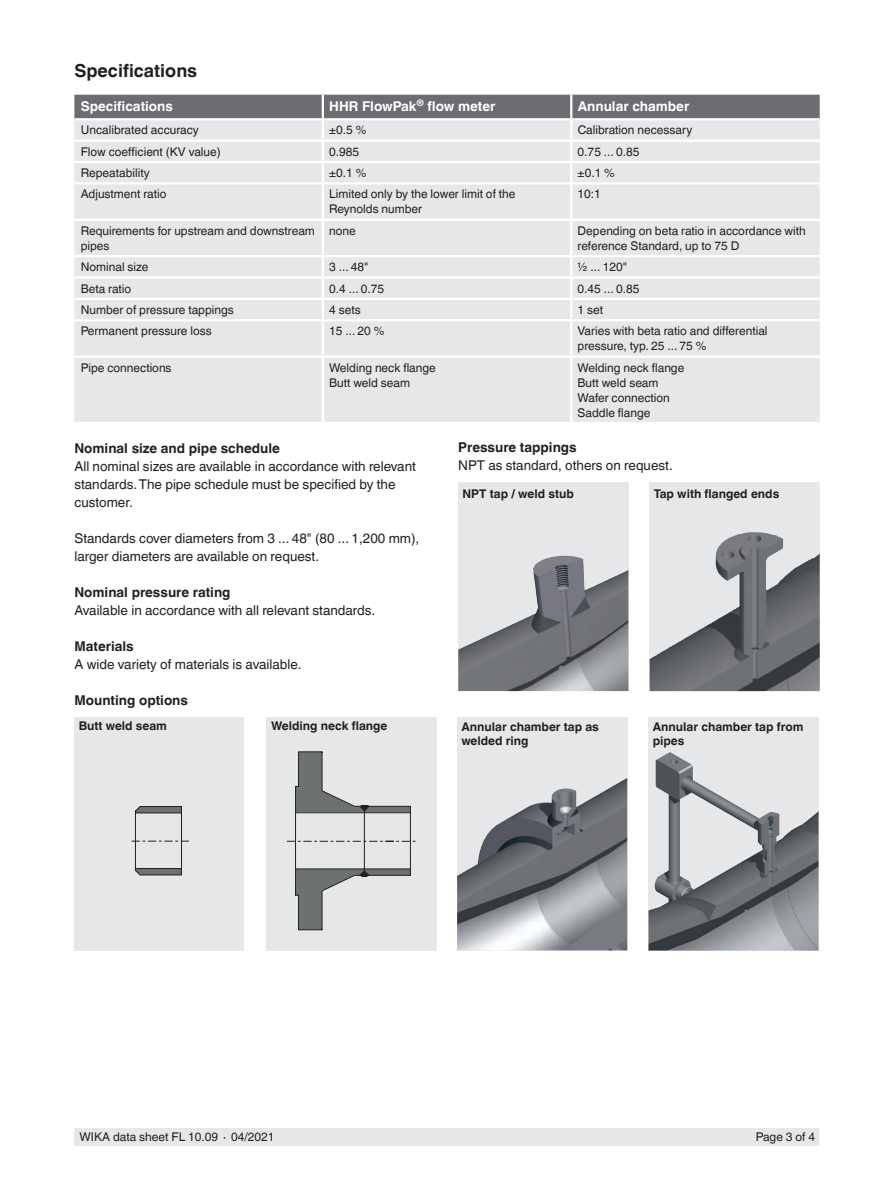
<style>
.page{position:relative;width:893px;height:1188px;background:#fff}
.page>*{position:absolute;margin:0;border:0;box-sizing:border-box;transform-origin:0 0}
.t1{font:700 18px "Helvetica World";color:#231f20}
.t2{font:13.5px/18px "Helvetica World";color:#231f20}
.t3{font:700 13.5px "Helvetica World";color:#231f20}
.t4{font:700 13.5px "Helvetica World";color:#fff}
.t5{font:12px/15px "Helvetica World";color:#231f20}
.t6{font:700 12px/13.5px "Helvetica World";color:#231f20}
</style>
<div class="page">
<div style="left:75px;top:1128px;width:744px;height:17px;background:#e6e7e9"></div>
<div style="left:74px;top:95px;width:746px;height:23px;background:#6c6d70"></div>
<div style="left:74px;top:120px;width:746px;height:302px;background:#e6e7e9"></div>
<hr style="left:570px;top:95px;width:2px;height:23px;background:#fff">
<hr style="left:570px;top:120px;width:2px;height:20px;background:#fff">
<hr style="left:323px;top:140px;width:248px;height:2px;background:#fff">
<hr style="left:571px;top:140px;width:249px;height:2px;background:#fff">
<hr style="left:323px;top:298px;width:248px;height:2px;background:#fff">
<hr style="left:323px;top:319px;width:248px;height:2px;background:#fff">
<hr style="left:571px;top:298px;width:249px;height:2px;background:#fff">
<hr style="left:571px;top:319px;width:249px;height:2px;background:#fff">
<hr style="left:570px;top:321px;width:2px;height:35px;background:#fff">
<hr style="left:323px;top:161px;width:248px;height:2px;background:#fff">
<hr style="left:323px;top:182px;width:248px;height:3px;background:#fff">
<hr style="left:323px;top:219px;width:248px;height:2px;background:#fff">
<hr style="left:323px;top:255px;width:248px;height:2px;background:#fff">
<hr style="left:323px;top:276px;width:248px;height:3px;background:#fff">
<hr style="left:323px;top:356px;width:248px;height:2px;background:#fff">
<hr style="left:571px;top:161px;width:249px;height:2px;background:#fff">
<svg style="left:570px;top:142px;width:2px;height:40px"></svg>
<hr style="left:571px;top:182px;width:249px;height:3px;background:#fff">
<hr style="left:570px;top:185px;width:2px;height:34px;background:#fff">
<hr style="left:571px;top:219px;width:249px;height:2px;background:#fff">
<hr style="left:570px;top:221px;width:2px;height:34px;background:#fff">
<hr style="left:571px;top:255px;width:249px;height:2px;background:#fff">
<hr style="left:571px;top:276px;width:249px;height:3px;background:#fff">
<svg style="left:570px;top:257px;width:2px;height:62px"></svg>
<hr style="left:571px;top:356px;width:249px;height:2px;background:#fff">
<hr style="left:570px;top:358px;width:2px;height:64px;background:#fff">
<hr style="left:322px;top:95px;width:2px;height:23px;background:#fff">
<hr style="left:322px;top:120px;width:2px;height:20px;background:#fff">
<svg style="left:322px;top:142px;width:2px;height:40px"></svg>
<hr style="left:322px;top:185px;width:2px;height:34px;background:#fff">
<hr style="left:322px;top:221px;width:2px;height:34px;background:#fff">
<svg style="left:322px;top:257px;width:2px;height:62px"></svg>
<hr style="left:322px;top:321px;width:2px;height:35px;background:#fff">
<hr style="left:322px;top:358px;width:2px;height:64px;background:#fff">
<hr style="left:74px;top:140px;width:249px;height:2px;background:#fff">
<hr style="left:74px;top:161px;width:249px;height:2px;background:#fff">
<hr style="left:74px;top:182px;width:249px;height:3px;background:#fff">
<hr style="left:74px;top:219px;width:249px;height:2px;background:#fff">
<hr style="left:74px;top:255px;width:249px;height:2px;background:#fff">
<hr style="left:74px;top:276px;width:249px;height:3px;background:#fff">
<hr style="left:74px;top:298px;width:249px;height:2px;background:#fff">
<hr style="left:74px;top:319px;width:249px;height:2px;background:#fff">
<hr style="left:74px;top:356px;width:249px;height:2px;background:#fff">
<div style="left:458px;top:483px;width:170px;height:208px;background:#e6e7e9"></div>
<img style="left:458px;top:556px;width:170px;height:135px">
<div style="left:650px;top:483px;width:170px;height:208px;background:#e6e7e9"></div>
<img style="left:650px;top:532px;width:170px;height:159px">
<svg style="left:457px;top:717px;width:170px;height:234px;background:#acaeb2"></svg>
<img style="left:495px;top:778px;width:132px;height:48px">
<svg style="left:648px;top:717px;width:171px;height:234px;background:#aeb0b3"></svg>
<img style="left:656px;top:752px;width:14px;height:126px">
<div style="left:74px;top:717px;width:170px;height:234px;background:#e6e7e9"></div>
<div style="left:266px;top:717px;width:171px;height:234px;background:#e6e7e9"></div>
<svg style="left:132px;top:806px;width:57px;height:69px"></svg>
<svg style="left:286px;top:752px;width:129px;height:179px"></svg>
<h1 class="t1" style="left:74px;top:60px;width:124px">Specifications</h1>
<p class="t4" style="left:81px;top:98px;width:94px">Specifications</p>
<p class="t4" style="left:329px;top:98px;width:168px">HHR FlowPak<sup>®</sup> flow meter</p>
<p class="t4" style="left:578px;top:98px;width:113px">Annular chamber</p>
<p class="t5" style="left:81px;top:123px;width:120px">Uncalibrated accuracy</p>
<p class="t5" style="left:329px;top:123px;width:39px">±0.5 %</p>
<p class="t5" style="left:578px;top:123px;width:116px">Calibration necessary</p>
<p class="t5" style="left:81px;top:144px;width:142px">Flow coefficient (KV value)</p>
<p class="t5" style="left:329px;top:144px;width:32px">0.985</p>
<p class="t5" style="left:578px;top:144px;width:63px">0.75 ... 0.85</p>
<p class="t5" style="left:81px;top:165px;width:70px">Repeatability</p>
<p class="t5" style="left:329px;top:165px;width:39px">±0.1 %</p>
<p class="t5" style="left:578px;top:165px;width:39px">±0.1 %</p>
<p class="t5" style="left:81px;top:187px;width:87px">Adjustment ratio</p>
<p class="t5" style="left:329px;top:187px;width:188px">Limited only by the lower limit of the<br>Reynolds number</p>
<p class="t5" style="left:578px;top:187px;width:25px">10:1</p>
<p class="t5" style="left:81px;top:223px;width:236px">Requirements for upstream and downstream pipes</p>
<p class="t5" style="left:329px;top:223px;width:28px">none</p>
<p class="t5" style="left:578px;top:223px;width:230px">Depending on beta ratio in accordance with reference Standard, up to 75 D</p>
<p class="t5" style="left:81px;top:260px;width:69px">Nominal size</p>
<p class="t5" style="left:329px;top:260px;width:41px">3 ... 48"</p>
<p class="t5" style="left:578px;top:260px;width:51px">½ ... 120"</p>
<p class="t5" style="left:81px;top:281px;width:52px">Beta ratio</p>
<p class="t5" style="left:329px;top:281px;width:57px">0.4 ... 0.75</p>
<p class="t5" style="left:578px;top:281px;width:63px">0.45 ... 0.85</p>
<p class="t5" style="left:81px;top:302px;width:155px">Number of pressure tappings</p>
<p class="t5" style="left:329px;top:302px;width:33px">4 sets</p>
<p class="t5" style="left:578px;top:302px;width:27px">1 set</p>
<p class="t5" style="left:81px;top:324px;width:133px">Permanent pressure loss</p>
<p class="t5" style="left:329px;top:324px;width:57px">15 ... 20 %</p>
<p class="t5" style="left:578px;top:324px;width:191px">Varies with beta ratio and differential pressure, typ. 25 ... 75 %</p>
<p class="t5" style="left:81px;top:360px;width:92px">Pipe connections</p>
<p class="t5" style="left:329px;top:360px;width:108px">Welding neck flange<br>Butt weld seam</p>
<p class="t5" style="left:578px;top:360px;width:108px">Welding neck flange<br>Butt weld seam<br>Wafer connection<br>Saddle flange</p>
<p class="t3" style="left:458px;top:440px;width:120px">Pressure tappings</p>
<p class="t2" style="left:458px;top:456px;width:216px">NPT as standard, others on request.</p>
<p class="t6" style="left:463px;top:487px;width:113px">NPT tap / weld stub</p>
<p class="t6" style="left:654px;top:487px;width:127px">Tap with flanged ends</p>
<p class="t3" style="left:74px;top:440px;width:207px">Nominal size and pipe schedule</p>
<p class="t2" style="left:74px;top:457px;width:343px">All nominal sizes are available in accordance with relevant standards. The pipe schedule must be specified by the customer.</p>
<p class="t2" style="left:74px;top:529px;width:346px">Standards cover diameters from 3 ... 48" (80 ... 1,200 mm), larger diameters are available on request.</p>
<p class="t3" style="left:74px;top:584px;width:158px">Nominal pressure rating</p>
<p class="t2" style="left:74px;top:601px;width:302px">Available in accordance with all relevant standards.</p>
<p class="t3" style="left:74px;top:638px;width:61px">Materials</p>
<p class="t2" style="left:74px;top:655px;width:229px">A wide variety of materials is available.</p>
<p class="t3" style="left:74px;top:692px;width:115px">Mounting options</p>
<p class="t6" style="left:79px;top:719px;width:90px">Butt weld seam</p>
<p class="t6" style="left:271px;top:719px;width:118px">Welding neck flange</p>
<p class="t6" style="left:461px;top:720px;width:139px">Annular chamber tap as welded ring</p>
<p class="t6" style="left:653px;top:720px;width:152px">Annular chamber tap from pipes</p>
<p class="t5" style="left:80px;top:1130px;width:197px">WIKA data sheet FL 10.09 ∙ 04/2021</p>
<p class="t5" style="left:756px;top:1130px;width:61px">Page 3 of 4</p>
</div>
